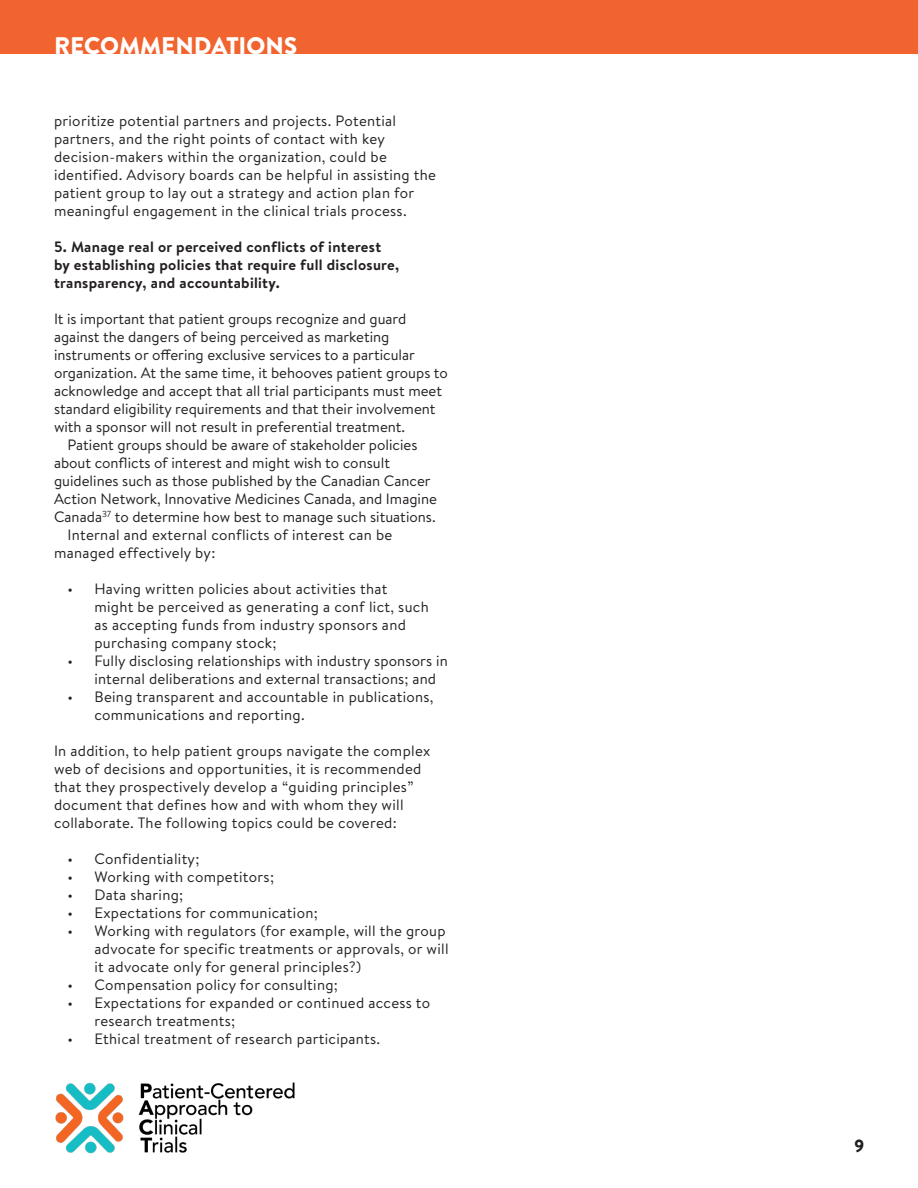
<style>
.page{position:relative;width:918px;height:1188px;background:#fff}
.page>*{position:absolute;margin:0;border:0;box-sizing:border-box;transform-origin:0 0}
.t1{font:900 24px "Brandon Grotesque";color:#fff}
.t2{font:900 18px "Brandon Grotesque";color:#231f20}
.FirstGraf{font:15px/18px "Brandon Text";letter-spacing:.02em;color:#231f20}
.FirstGraf-2{font:15px/18px "Brandon Text";color:#231f20}
.MiniSubHead{font:700 15px/18px "Brandon Text";letter-spacing:.02em;color:#231f20}
</style>
<div class="page">
<div style="left:0;top:0;width:918px;height:54px;background:#f2642f"></div>
<img style="left:55px;top:1082px;width:240px;height:72px">
<p class="t1" style="left:54px;top:29px;width:245px">RECOMMENDATIONS</p>
<p class="FirstGraf" style="left:54px;top:111px;width:383px">prioritize potential partners and projects. Potential partners, and the right points of contact with key decision-makers within the organization, could be identified. Advisory boards can be helpful in assisting the patient group to lay out a strategy and action plan for meaningful engagement in the clinical trials process.</p>
<p class="MiniSubHead" style="left:54px;top:237px;width:347px">5. Manage real or perceived conflicts of interest by establishing policies that require full disclosure, transparency, and accountability.</p>
<p class="FirstGraf-2" style="left:54px;top:309px;width:395px">It is important that patient groups recognize and guard against the dangers of being perceived as marketing instruments or offering exclusive services to a particular organization. At the same time, it behooves patient groups to acknowledge and accept that all trial participants must meet standard eligibility requirements and that their involvement with a sponsor will not result in preferential treatment.</p>
<p class="FirstGraf-2" style="left:54px;top:435px;width:385px;text-indent:14px">Patient groups should be aware of stakeholder policies about conflicts of interest and might wish to consult guidelines such as those published by the Canadian Cancer Action Network, Innovative Medicines Canada, and Imagine Canada<sup>37</sup> to determine how best to manage such situations.</p>
<p class="FirstGraf" style="left:54px;top:525px;width:340px;text-indent:14px">Internal and external conflicts of interest can be managed effectively by:</p>
<p class="FirstGraf" style="left:94px;top:579px;width:336px;text-indent:-27px">• Having written policies about activities that might be perceived as generating a conf lict, such as accepting funds from industry sponsors and purchasing company stock;</p>
<p class="FirstGraf" style="left:94px;top:651px;width:355px;text-indent:-27px">• Fully disclosing relationships with industry sponsors in internal deliberations and external transactions; and</p>
<p class="FirstGraf" style="left:94px;top:687px;width:341px;text-indent:-27px">• Being transparent and accountable in publications, communications and reporting.</p>
<p class="FirstGraf" style="left:54px;top:741px;width:378px">In addition, to help patient groups navigate the complex web of decisions and opportunities, it is recommended that they prospectively develop a “guiding principles” document that defines how and with whom they will collaborate. The following topics could be covered:</p>
<p class="FirstGraf" style="left:68px;top:849px;width:134px">• Confidentiality;</p>
<p class="FirstGraf" style="left:68px;top:867px;width:208px">• Working with competitors;</p>
<p class="FirstGraf" style="left:68px;top:885px;width:117px">• Data sharing;</p>
<p class="FirstGraf" style="left:68px;top:903px;width:252px">• Expectations for communication;</p>
<p class="FirstGraf" style="left:94px;top:921px;width:356px;text-indent:-27px">• Working with regulators (for example, will the group advocate for specific treatments or approvals, or will it advocate only for general principles?)</p>
<p class="FirstGraf" style="left:68px;top:975px;width:272px">• Compensation policy for consulting;</p>
<p class="FirstGraf" style="left:94px;top:993px;width:337px;text-indent:-27px">• Expectations for expanded or continued access to research treatments;</p>
<p class="FirstGraf" style="left:68px;top:1029px;width:314px">• Ethical treatment of research participants.</p>
<p class="t2" style="left:854px;top:1133px;width:11px">9</p>
</div>
